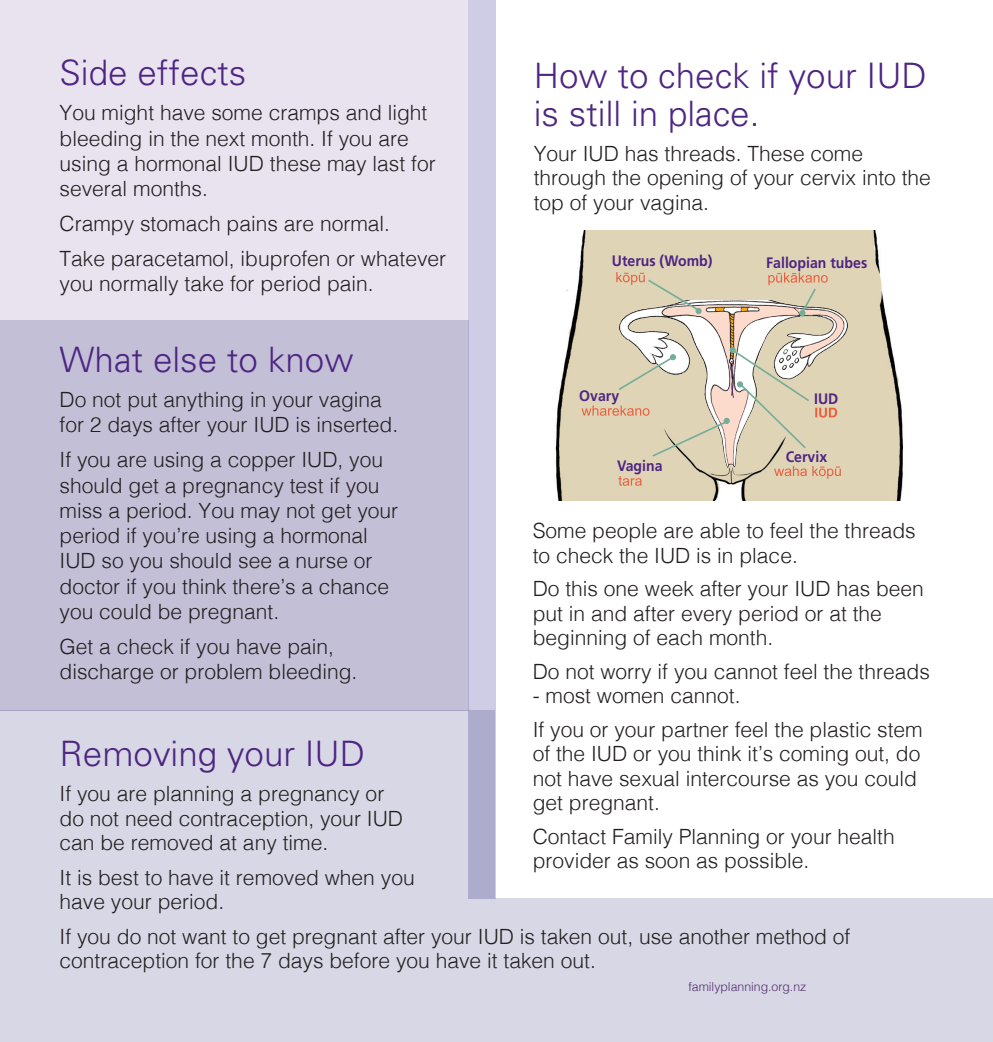
<style>
.page{position:relative;width:993px;height:1042px;background:#fff}
.page>*{position:absolute;margin:0;border:0;box-sizing:border-box;transform-origin:0 0}
.SH_NEW{font:300 35px/38.5px "Univers";color:#4e2582}
.n_helv_lite_12pt{font:300 21px/24.5px "Helvetica";color:#231f20}
.t1{font:700 15.05px "Frutiger";color:#4e2582;scale:.93 1}
.t2{font:300 12.25px "Helvetica";color:#522c6c}
</style>
<div class="page">
<div style="left:0;top:710px;width:992px;height:332px;background:#d7d7e5"></div>
<svg style="left:0;top:0;width:468px;height:710px;background:#d4cfe2"></svg>
<div style="left:495px;top:0;width:497px;height:898px;background:#fff"></div>
<svg style="left:468px;top:0;width:27px;height:899px;background:#c6c3de"></svg>
<img style="left:555px;top:231px;width:349px;height:270px">
<img style="left:616px;top:300px;width:234px;height:174px">
<svg style="left:618px;top:476px;width:23px;height:10px"></svg>
<svg style="left:773px;top:466px;width:67px;height:13px"></svg>
<svg style="left:581px;top:272px;width:255px;height:186px;background:#ddd1ba"></svg>
<p class="SH_NEW" style="left:60px;top:53px;width:188px">Side effects</p>
<p class="n_helv_lite_12pt" style="left:60px;top:99px;width:377px;line-height:25.2px">You might have some cramps and light bleeding in the next month. If you are using a hormonal IUD these may last for several months.</p>
<p class="n_helv_lite_12pt" style="left:60px;top:210px;width:332px">Crampy stomach pains are normal.</p>
<p class="n_helv_lite_12pt" style="left:60px;top:245px;width:388px;line-height:25.2px">Take paracetamol, ibuprofen or whatever you normally take for period pain.</p>
<p class="SH_NEW" style="left:533px;top:55px;width:394px">How to check if your IUD is still in place.</p>
<p class="n_helv_lite_12pt" style="left:533px;top:140px;width:398px">Your IUD has threads. These come through the opening of your cervix into the top of your vagina.</p>
<p class="t1" style="left:611px;top:252px;width:110px">Uterus (Womb)</p>
<p class="t1" style="left:766px;top:253px;width:110px">Fallopian tubes</p>
<p class="SH_NEW" style="left:60px;top:339px;width:295px">What else to know</p>
<p class="n_helv_lite_12pt" style="left:60px;top:385px;width:340px;line-height:25.2px">Do not put anything in your vagina for 2 days after your IUD is inserted.</p>
<p class="n_helv_lite_12pt" style="left:60px;top:446px;width:340px;line-height:25.2px">If you are using a copper IUD, you should get a pregnancy test if you miss a period. You may not get your period if you’re using a hormonal<br>IUD so you should see a nurse or doctor if you think there’s a chance you could be pregnant.</p>
<p class="n_helv_lite_12pt" style="left:60px;top:632px;width:299px;line-height:25.2px">Get a check if you have pain, discharge or problem bleeding.</p>
<p class="t1" style="left:579px;top:387px;width:44px">Ovary</p>
<p class="t1" style="left:813px;top:390px;width:28px">IUD</p>
<p class="t1" style="left:785px;top:448px;width:46px">Cervix</p>
<p class="t1" style="left:617px;top:457px;width:50px">Vagina</p>
<p class="n_helv_lite_12pt" style="left:532px;top:517px;width:384px">Some people are able to feel the threads to check the IUD is in place.</p>
<p class="n_helv_lite_12pt" style="left:532px;top:575px;width:392px">Do this one week after your IUD has been put in and after every period or at the beginning of each month.</p>
<p class="n_helv_lite_12pt" style="left:532px;top:657px;width:398px">Do not worry if you cannot feel the threads</p>
<p class="n_helv_lite_12pt" style="left:532px;top:682px;width:209px">- most women cannot.</p>
<p class="n_helv_lite_12pt" style="left:532px;top:715px;width:391px">If you or your partner feel the plastic stem of the IUD or you think it’s coming out, do not have sexual intercourse as you could get pregnant.</p>
<p class="n_helv_lite_12pt" style="left:532px;top:822px;width:363px">Contact Family Planning or your health provider as soon as possible.</p>
<p class="SH_NEW" style="left:60px;top:733px;width:307px">Removing your IUD</p>
<p class="n_helv_lite_12pt" style="left:60px;top:780px;width:345px">If you are planning a pregnancy or do not need contraception, your IUD can be removed at any time.</p>
<p class="n_helv_lite_12pt" style="left:60px;top:863px;width:356px">It is best to have it removed when you have your period.</p>
<p class="n_helv_lite_12pt" style="left:60px;top:922px;width:792px">If you do not want to get pregnant after your IUD is taken out, use another method of contraception for the 7 days before you have it taken out.</p>
<p class="t2" style="left:688px;top:976px;width:119px">familyplanning.org.nz</p>
</div>
